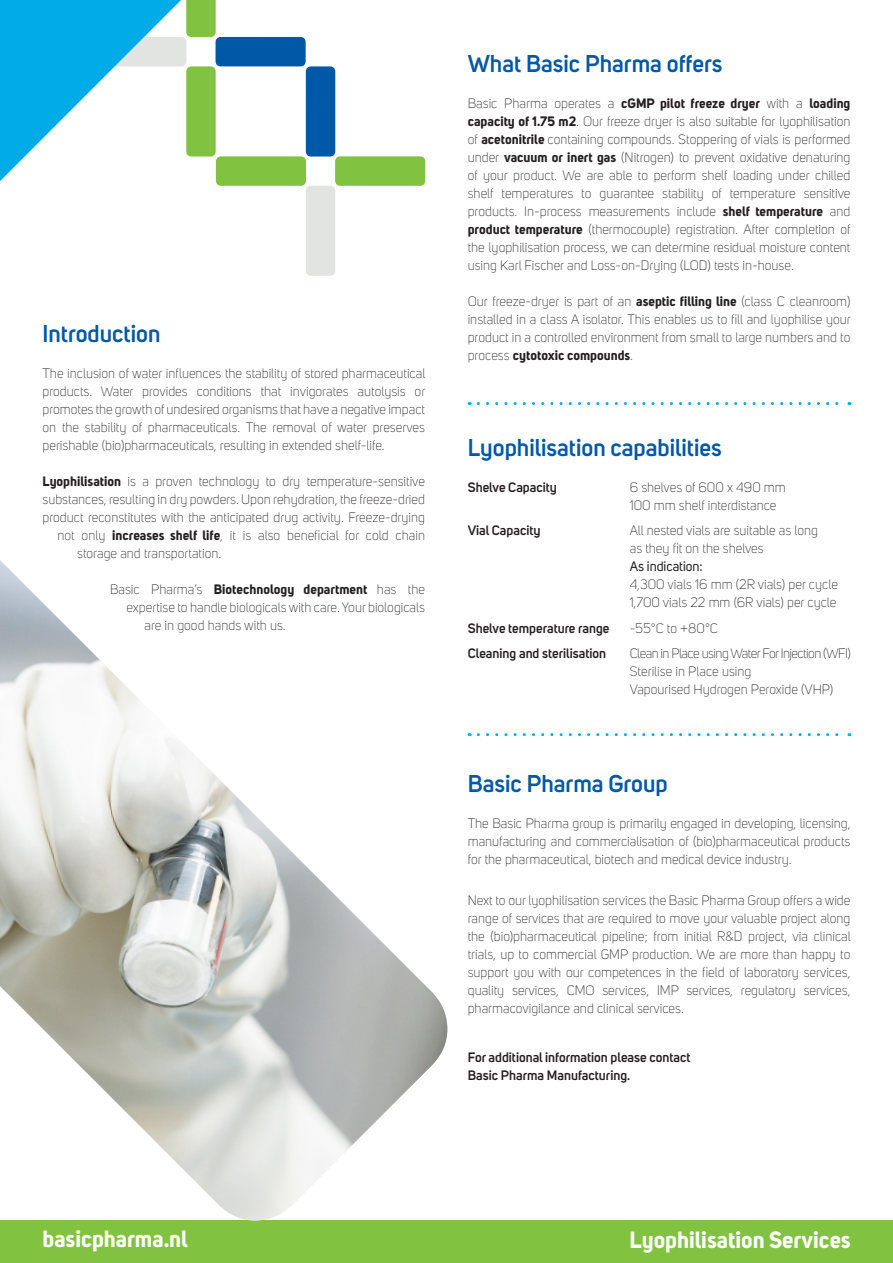
<style>
.page{position:relative;width:893px;height:1263px;background:#fff}
.page>*{position:absolute;margin:0;border:0;box-sizing:border-box;transform-origin:0 0}
.t1{font:600 24px "Uni Sans";color:#0158a6}
.t2{font:700 23.25px "Uni Sans";color:#fff}
.t3{font:300 13.5px/18px "Uni Sans";color:#231f20;text-align:justify}
.t4{font:600 13.5px "Uni Sans";color:#231f20}
.t5{font:700 13.5px "Uni Sans";color:#231f20}
.t6{font:300 13.5px "Uni Sans";letter-spacing:-.04em;color:#231f20}
.t7{font:13.5px "Uni Sans";color:#231f20}
.s1{font-weight:700}
.s2{font-weight:300}
</style>
<div class="page">
<div style="left:0;top:1220px;width:893px;height:43px;background:#81c340"></div>
<svg style="left:0;top:0;width:426px;height:276px"></svg>
<img style="left:0;top:560px;width:448px;height:660px">
<svg style="left:478px;top:402px;width:372px;height:3px"></svg>
<svg style="left:478px;top:733px;width:372px;height:3px"></svg>
<p class="t1" style="left:43px;top:319px;width:119px">Introduction</p>
<p class="t3" style="left:43px;top:364px;width:384px">The inclusion of water influences the stability of stored pharmaceutical products. Water provides conditions that invigorates autolysis or promotes the growth of undesired organisms that have a negative impact on the stability of pharmaceuticals. The removal of water preserves perishable (bio)pharmaceuticals, resulting in extended shelf-life.</p>
<p class="t3" style="left:43px;top:472px;width:384px"><span class="s1">Lyophilisation</span> is a proven technology to dry temperature-sensitive</p>
<p class="t3" style="left:43px;top:490px;width:384px">substances, resulting in dry powders. Upon rehydration, the freeze-dried</p>
<p class="t3" style="left:43px;top:508px;width:384px">product reconstitutes with the anticipated drug activity. Freeze-drying</p>
<p class="t3" style="left:58px;top:526px;width:369px">not only <span class="s1">increases shelf life</span>, it is also beneficial for cold chain</p>
<p class="t3" style="left:77px;top:544px;width:146px">storage and transportation.</p>
<p class="t5" style="left:110px;top:581px;width:316px"><span class="s2">Basic Pharma’s</span> Biotechnology department <span class="s2">has the</span></p>
<p class="t3" style="left:127px;top:598px;width:300px">expertise to handle biologicals with care. Your biologicals</p>
<p class="t3" style="left:145px;top:616px;width:143px">are in good hands with us.</p>
<p class="t1" style="left:468px;top:49px;width:256px">What Basic Pharma offers</p>
<p class="t3" style="left:468px;top:94px;width:384px">Basic Pharma operates a <span class="s1">cGMP pilot freeze dryer</span> with a <span class="s1">loading capacity of 1.75 m2</span>. Our freeze dryer is also suitable for lyophilisation of <span class="s1">acetonitrile</span> containing compounds. Stoppering of vials is performed under <span class="s1">vacuum or inert gas</span> (Nitrogen) to prevent oxidative denaturing of your product. We are able to perform shelf loading under chilled shelf temperatures to guarantee stability of temperature sensitive products. In-process measurements include <span class="s1">shelf temperature</span> and <span class="s1">product temperature</span> (thermocouple) registration. After completion of the lyophilisation process, we can determine residual moisture content using Karl Fischer and Loss-on-Drying (LOD) tests in-house.</p>
<p class="t3" style="left:468px;top:292px;width:384px">Our freeze-dryer is part of an <span class="s1">aseptic filling line</span> (class C cleanroom) installed in a class A isolator. This enables us to fill and lyophilise your product in a controlled environment from small to large numbers and to process <span class="s1">cytotoxic compounds</span>.</p>
<p class="t1" style="left:468px;top:433px;width:256px">Lyophilisation capabilities</p>
<p class="t4" style="left:468px;top:479px;width:91px">Shelve Capacity</p>
<p class="t3" style="left:630px;top:478px;width:158px">6 shelves of 600 x 490 mm</p>
<p class="t3" style="left:630px;top:496px;width:148px">100 mm shelf interdistance</p>
<p class="t4" style="left:468px;top:522px;width:74px">Vial Capacity</p>
<p class="t3" style="left:630px;top:521px;width:190px">All nested vials are suitable as long</p>
<p class="t3" style="left:630px;top:539px;width:135px">as they fit on the shelves</p>
<p class="t7" style="left:630px;top:558px;width:75px">As indication:</p>
<p class="t3" style="left:630px;top:575px;width:210px">4,300 vials 16 mm (2R vials) per cycle<br>1,700 vials 22 mm (6R vials) per cycle</p>
<p class="t4" style="left:468px;top:620px;width:143px">Shelve temperature range</p>
<p class="t3" style="left:630px;top:619px;width:90px">-55°C to +80°C</p>
<p class="t4" style="left:468px;top:645px;width:140px">Cleaning and sterilisation</p>
<p class="t6" style="left:630px;top:646px;width:222px">Clean in Place using Water For Injection (WFI)</p>
<p class="t3" style="left:630px;top:662px;width:123px">Sterilise in Place using</p>
<p class="t3" style="left:630px;top:680px;width:205px">Vapourised Hydrogen Peroxide (VHP)</p>
<p class="t1" style="left:468px;top:769px;width:202px">Basic Pharma Group</p>
<p class="t3" style="left:468px;top:814px;width:384px">The Basic Pharma group is primarily engaged in developing, licensing, manufacturing and commercialisation of (bio)pharmaceutical products for the pharmaceutical, biotech and medical device industry.</p>
<p class="t3" style="left:468px;top:891px;width:385px">Next to our lyophilisation services the Basic Pharma Group offers a wide range of services that are required to move your valuable project along the (bio)pharmaceutical pipeline; from initial R&amp;D project, via clinical trials, up to commercial GMP production. We are more than happy to support you with our competences in the field of laboratory services, quality services, CMO services, IMP services, regulatory services, pharmacovigilance and clinical services.</p>
<p class="t4" style="left:468px;top:1049px;width:224px">For additional information please contact</p>
<p class="t4" style="left:468px;top:1067px;width:164px">Basic Pharma Manufacturing.</p>
<p class="t2" style="left:43px;top:1224px;width:147px">basicpharma.nl</p>
<p class="t2" style="left:629px;top:1225px;width:223px">Lyophilisation Services</p>
</div>
